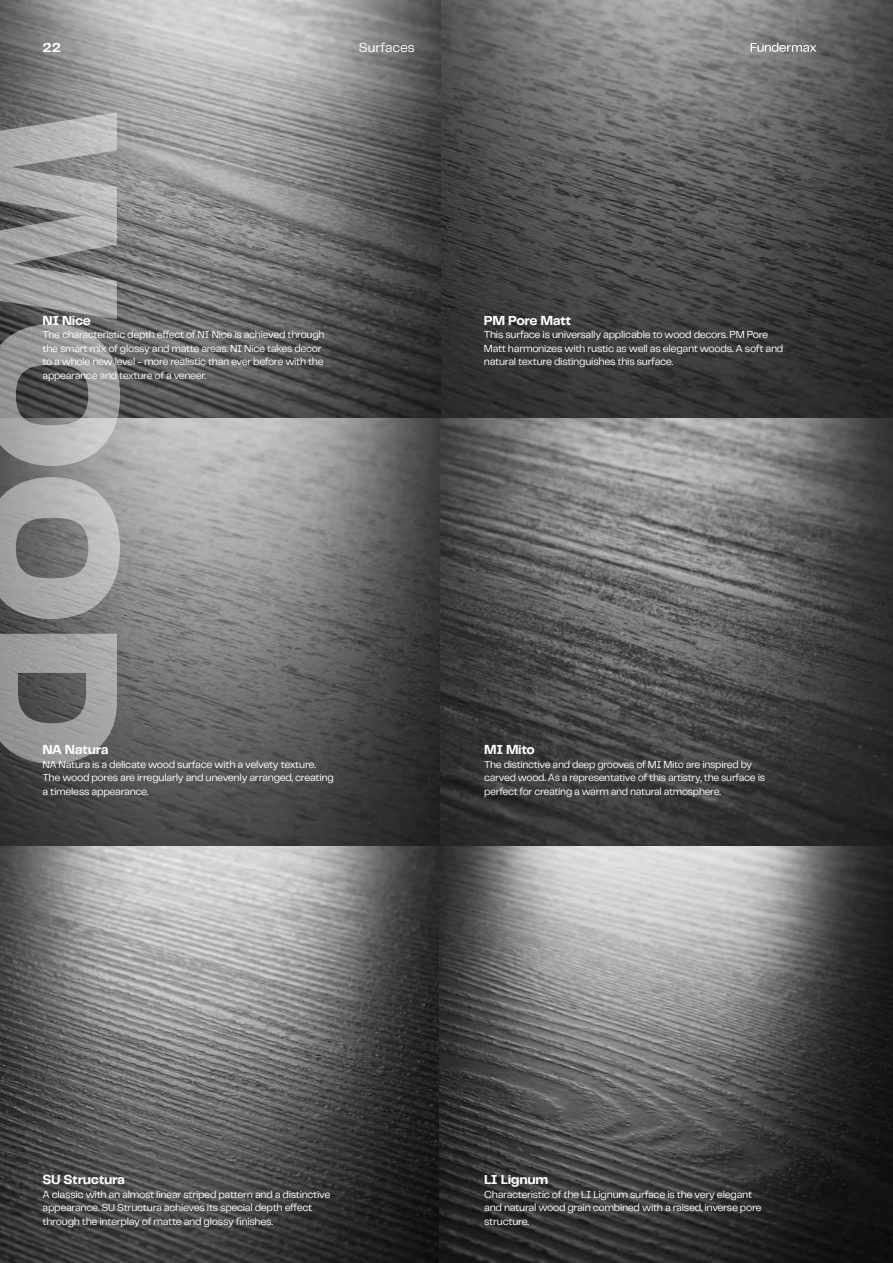
<style>
.page{position:relative;width:893px;height:1263px;background:#fff}
.page>*{position:absolute;margin:0;border:0;box-sizing:border-box;transform-origin:0 0}
.t1{font:900 195px "Telegraf";color:#fff}
.t2{font:700 13.5px "Telegraf";letter-spacing:-.025em;color:#fff}
.t3{font:13.5px "Telegraf";letter-spacing:-.01em;color:#fff}
.t4{font:10.5px/13.5px "Telegraf";letter-spacing:-.03em;color:#fff}
</style>
<div class="page">
<img style="left:0;top:0;width:893px;height:1263px">
<svg style="left:751px;top:43px;width:65px;height:9px"></svg>
<p class="t2" style="left:43px;top:38px;width:20px">22</p>
<p class="t3" style="left:359px;top:38px;width:57px">Surfaces</p>
<h1 class="t1" style="left:190px;top:105px;width:667px;rotate:90deg">WOOD</h1>
<p class="t2" style="left:43px;top:311px;width:50px">NI Nice</p>
<p class="t4" style="left:43px;top:328px;width:284px">The characteristic depth effect of NI Nice is achieved through the smart mix of glossy and matte areas. NI Nice takes decor to a whole new level - more realistic than ever before with the appearance and texture of a veneer.</p>
<p class="t2" style="left:43px;top:740px;width:68px">NA Natura</p>
<p class="t4" style="left:43px;top:757px;width:293px">NA Natura is a delicate wood surface with a velvety texture.<br>The wood pores are irregularly and unevenly arranged, creating a timeless appearance.</p>
<p class="t2" style="left:484px;top:311px;width:89px">PM Pore Matt</p>
<p class="t4" style="left:484px;top:328px;width:301px">This surface is universally applicable to wood decors. PM Pore<br>Matt harmonizes with rustic as well as elegant woods. A soft and natural texture distinguishes this surface.</p>
<p class="t2" style="left:484px;top:740px;width:52px">MI Mito</p>
<p class="t4" style="left:484px;top:757px;width:282px">The distinctive and deep grooves of MI Mito are inspired by carved wood. As a representative of this artistry, the surface is perfect for creating a warm and natural atmosphere.</p>
<p class="t2" style="left:43px;top:1170px;width:84px">SU Structura</p>
<p class="t4" style="left:43px;top:1187px;width:289px">A classic with an almost linear striped pattern and a distinctive appearance. SU Structura achieves its special depth effect through the interplay of matte and glossy finishes.</p>
<p class="t2" style="left:484px;top:1170px;width:66px">LI Lignum</p>
<p class="t4" style="left:484px;top:1187px;width:279px">Characteristic of the LI Lignum surface is the very elegant and natural wood grain combined with a raised, inverse pore structure.</p>
</div>
